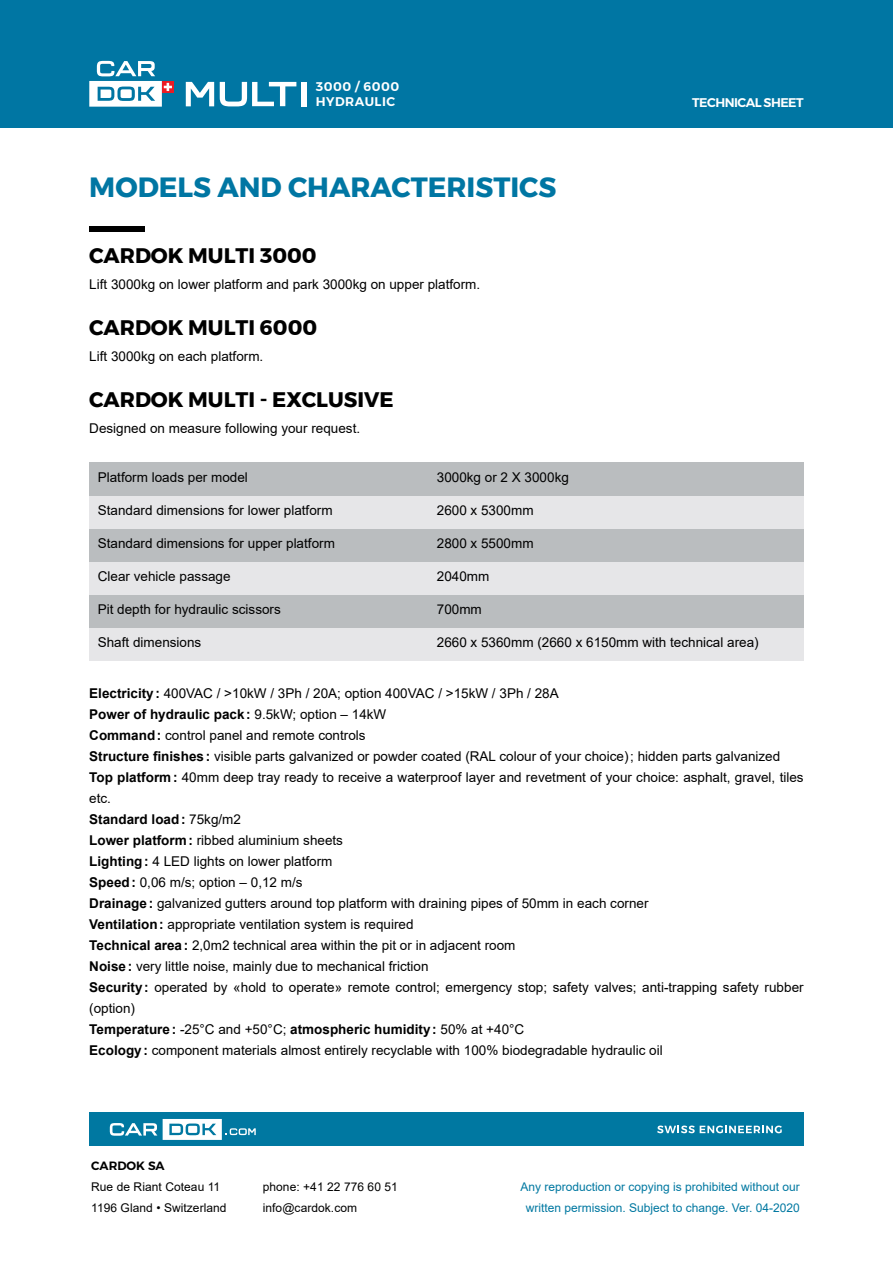
<style>
.page{position:relative;width:893px;height:1263px;background:#fff}
.page>*{position:absolute;margin:0;border:0;box-sizing:border-box;transform-origin:0 0}
.t1{font:700 27.75px "Montserrat";color:#0076a3}
.t2{font:700 21px "Montserrat";color:#000}
.t3{font:13.5px/21px "Arial";color:#000}
.t4{font:600 12.6px/15px "Montserrat";letter-spacing:.04em;color:#fff}
.t5{font:600 12.6px "Montserrat";letter-spacing:-.04em;color:#fff}
.t6{font:12px/21px "Arial";color:#0078a1;text-align:center}
.t7{font:12px/20.2px "Arial";letter-spacing:.005em;color:#000}
.t8{font:600 12px "Montserrat";letter-spacing:.005em;color:#000}
.s1{font-weight:700}
</style>
<div class="page">
<div style="left:0;top:0;width:893px;height:128px;background:#0076a3"></div>
<div style="left:162px;top:81px;width:12px;height:12px;background:#eb1c24"></div>
<svg style="left:89px;top:61px;width:83px;height:46px"></svg>
<svg style="left:186px;top:82px;width:28px;height:24px"></svg>
<div style="left:301px;top:82px;width:6px;height:24px;background:#fff"></div>
<svg style="left:220px;top:82px;width:76px;height:24px"></svg>
<div style="left:89px;top:1113px;width:715px;height:33px;background:#0078a1"></div>
<svg style="left:110px;top:1123px;width:47px;height:13px"></svg>
<svg style="left:163px;top:1119px;width:93px;height:21px"></svg>
<svg style="left:657px;top:1125px;width:125px;height:8px"></svg>
<div style="left:89px;top:628px;width:715px;height:33px;background:#e6e6e8"></div>
<div style="left:89px;top:595px;width:715px;height:33px;background:#babdbf"></div>
<div style="left:89px;top:562px;width:715px;height:33px;background:#e6e6e8"></div>
<div style="left:89px;top:529px;width:715px;height:33px;background:#babdbf"></div>
<div style="left:89px;top:496px;width:715px;height:33px;background:#e6e6e8"></div>
<div style="left:89px;top:463px;width:715px;height:33px;background:#babdbf"></div>
<div style="left:89px;top:226px;width:55px;height:6px;background:#000"></div>
<p class="t4" style="left:316px;top:79px;width:85px">3000 / 6000<br>HYDRA</p>
<p class="t4" style="left:365px;top:95px;width:31px">ULIC</p>
<h1 class="t1" style="left:89px;top:165px;width:262px">MODELS AND CHARAC</h1>
<h1 class="t1" style="left:411px;top:165px;width:147px">TERISTICS</h1>
<h2 class="t2" style="left:89px;top:238px;width:17px">CARDOK</h2>
<h2 class="t2" style="left:188px;top:238px;width:130px">MULTI 3000</h2>
<p class="t3" style="left:89px;top:273px;width:392px">Lift 3000kg on lower platform and park 3000kg on upper platform.</p>
<h2 class="t2" style="left:89px;top:311px;width:131px">CARDOK MULTI</h2>
<h2 class="t2" style="left:260px;top:311px;width:59px">6000</h2>
<p class="t3" style="left:89px;top:346px;width:176px">Lift 3000kg on each platform.</p>
<h2 class="t2" style="left:89px;top:383px;width:306px">CARDOK MULTI - EXCLUSIVE</h2>
<p class="t3" style="left:89px;top:418px;width:272px">Designed on measure following your request.</p>
<p class="t5" style="left:692px;top:92px;width:113px">TECHNICAL SHEET</p>
<p class="t3" style="left:98px;top:467px;width:152px">Platform loads per model</p>
<p class="t3" style="left:437px;top:467px;width:134px">3000kg or 2 X 3000kg</p>
<p class="t3" style="left:98px;top:500px;width:236px">Standard dimensions for lower platform</p>
<p class="t3" style="left:437px;top:500px;width:98px">2600 x 5300mm</p>
<p class="t3" style="left:98px;top:533px;width:239px">Standard dimensions for upper platform</p>
<p class="t3" style="left:437px;top:533px;width:98px">2800 x 5500mm</p>
<p class="t3" style="left:98px;top:566px;width:134px">Clear vehicle passage</p>
<p class="t3" style="left:437px;top:566px;width:54px">2040mm</p>
<p class="t3" style="left:98px;top:599px;width:185px">Pit depth for hydraulic scissors</p>
<p class="t3" style="left:437px;top:599px;width:47px">700mm</p>
<p class="t3" style="left:98px;top:632px;width:105px">Shaft dimensions</p>
<p class="t3" style="left:437px;top:632px;width:323px">2660 x 5360mm (2660 x 6150mm with technical area)</p>
<p class="t3" style="left:89px;top:683px;width:716px"><span class="s1">Electricity:</span> 400VAC / &gt;10kW / 3Ph / 20A; option 400VAC / &gt;15kW / 3Ph / 28A<br><span class="s1">Power of hydraulic pack:</span> 9.5kW; option – 14kW<br><span class="s1">Command:</span> control panel and remote controls<br><span class="s1">Structure finishes:</span> visible parts galvanized or powder coated (RAL colour of your choice); hidden parts galvanized <span class="s1">Top platform:</span> 40mm deep tray ready to receive a waterproof layer and revetment of your choice: asphalt, gravel, tiles etc.<br><span class="s1">Standard load:</span> 75kg/m2<br><span class="s1">Lower platform:</span> ribbed aluminium sheets<br><span class="s1">Lighting:</span> 4 LED lights on lower platform<br><span class="s1">Speed:</span> 0,06 m/s; option – 0,12 m/s<br><span class="s1">Drainage:</span> galvanized gutters around top platform with draining pipes of 50mm in each corner<br><span class="s1">Ventilation:</span> appropriate ventilation system is required<br><span class="s1">Technical area:</span> 2,0m2 technical area within the pit or in adjacent room<br><span class="s1">Noise:</span> very little noise, mainly due to mechanical friction<br><span class="s1">Security:</span> operated by «hold to operate» remote control; emergency stop; safety valves; anti-trapping safety rubber (option)<br><span class="s1">Temperature:</span> -25°C and +50°C; <span class="s1">atmospheric humidity:</span> 50% at +40°C<br><span class="s1">Ecology:</span> component materials almost entirely recyclable with 100% biodegradable hydraulic oil</p>
<p class="t8" style="left:91px;top:1156px;width:75px">CARDOK SA</p>
<p class="t7" style="left:91px;top:1177px;width:137px">Rue de Riant Coteau 11<br>1196 Gland • Switzerland</p>
<p class="t7" style="left:263px;top:1176px;width:137px;line-height:21px">phone: +41 22 776 60 51 info@cardok.com</p>
<p class="t6" style="left:520px;top:1176px;width:281px">Any reproduction or copying is prohibited without our written permission. Subject to change. Ver. 04-2020</p>
</div>
